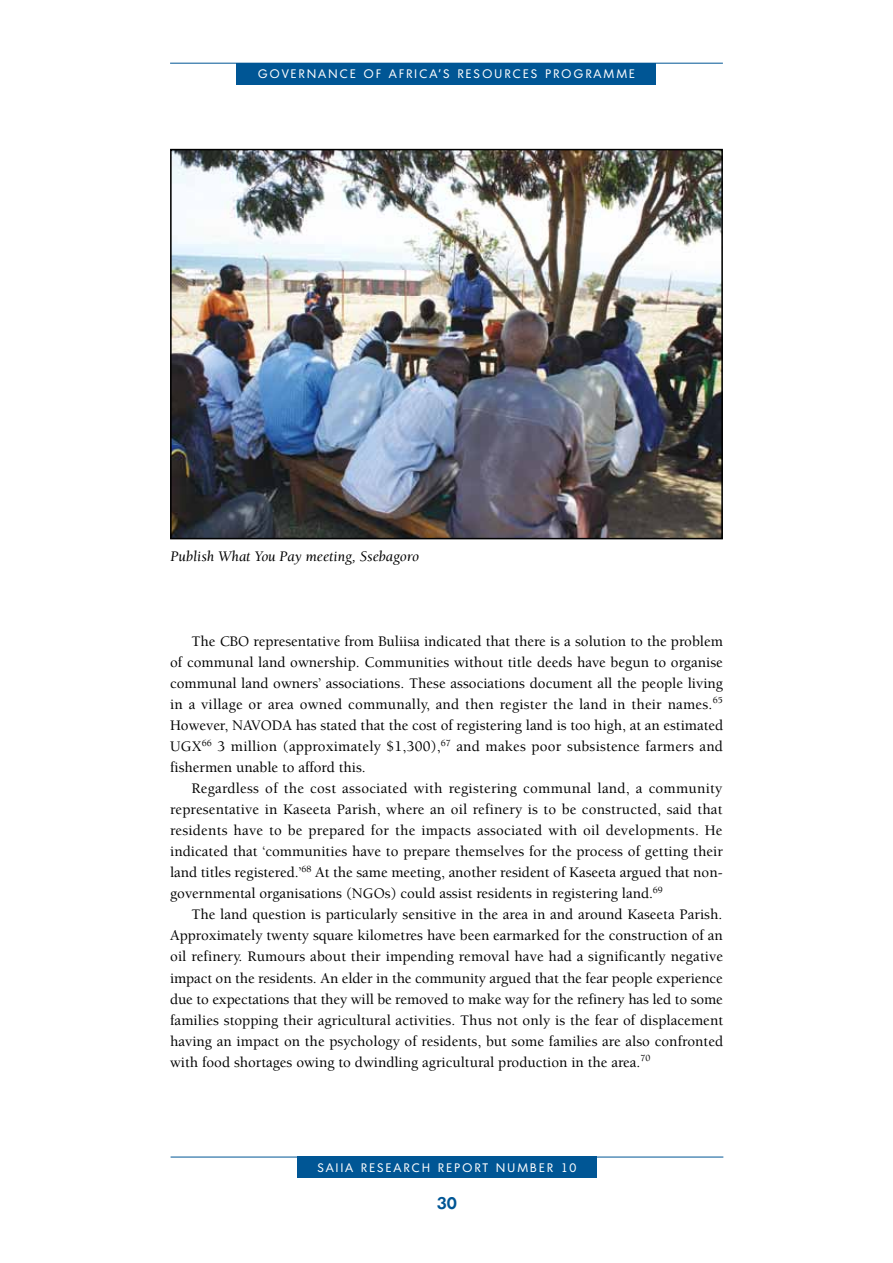
<style>
.page{position:relative;width:893px;height:1263px;background:#fff}
.page>*{position:absolute;margin:0;border:0;box-sizing:border-box;transform-origin:0 0}
.t1{font:600 16.5px "Montreal";color:#005695}
.t2{font:500 15px/21px "Berkeley Std";color:#000;text-align:justify}
.t3{font:italic 15px "Berkeley Std";color:#000}
.t4{font:12px "Montreal";letter-spacing:.2em;color:#fff}
</style>
<div class="page">
<hr style="left:170px;top:63px;width:553px;height:1px;background:#005695">
<hr style="left:171px;top:1157px;width:552px;height:1px;background:#005695">
<div style="left:297px;top:1157px;width:299px;height:21px;background:#005695"></div>
<div style="left:237px;top:63px;width:419px;height:21px;background:#005695"></div>
<img style="left:173px;top:152px;width:547px;height:384px">
<div style="left:170px;top:149px;width:553px;height:390px;border:2px solid #000"></div>
<p class="t4" style="left:258px;top:67px;width:378px">GOVERNANCE OF AFRICA’S RESOURCES PROGRAMME</p>
<p class="t3" style="left:171px;top:548px;width:250px">Publish What You Pay meeting, Ssebagoro</p>
<p class="t2" style="left:170px;top:631px;width:554px;text-indent:21px">The CBO representative from Buliisa indicated that there is a solution to the problem of communal land ownership. Communities without title deeds have begun to organise communal land owners’ associations. These associations document all the people living in a village or area owned communally, and then register the land in their names.<sup>65<br></sup>However, NAVODA has stated that the cost of registering land is too high, at an estimated UGX<sup>66</sup> 3 million (approximately $1,300),<sup>67</sup> and makes poor subsistence farmers and fishermen unable to afford this.</p>
<p class="t2" style="left:170px;top:778px;width:554px;text-indent:21px">Regardless of the cost associated with registering communal land, a community representative in Kaseeta Parish, where an oil refinery is to be constructed, said that residents have to be prepared for the impacts associated with oil developments. He indicated that ‘communities have to prepare themselves for the process of getting their land titles registered.’<sup>68</sup> At the same meeting, another resident of Kaseeta argued that non&shy;governmental organisations (NGOs) could assist residents in registering land.<sup>69</sup></p>
<p class="t2" style="left:170px;top:904px;width:555px;text-indent:21px">The land question is particularly sensitive in the area in and around Kaseeta Parish.<br>Approximately twenty square kilometres have been earmarked for the construction of an oil refinery. Rumours about their impending removal have had a significantly negative impact on the residents. An elder in the community argued that the fear people experience due to expectations that they will be removed to make way for the refinery has led to some families stopping their agricultural activities. Thus not only is the fear of displacement having an impact on the psychology of residents, but some families are also confronted with food shortages owing to dwindling agricultural production in the area.<sup>70</sup></p>
<p class="t4" style="left:318px;top:1160px;width:260px">SAIIA RESEARCH REPORT NUMBER 10</p>
<p class="t1" style="left:437px;top:1192px;width:22px">30</p>
</div>
